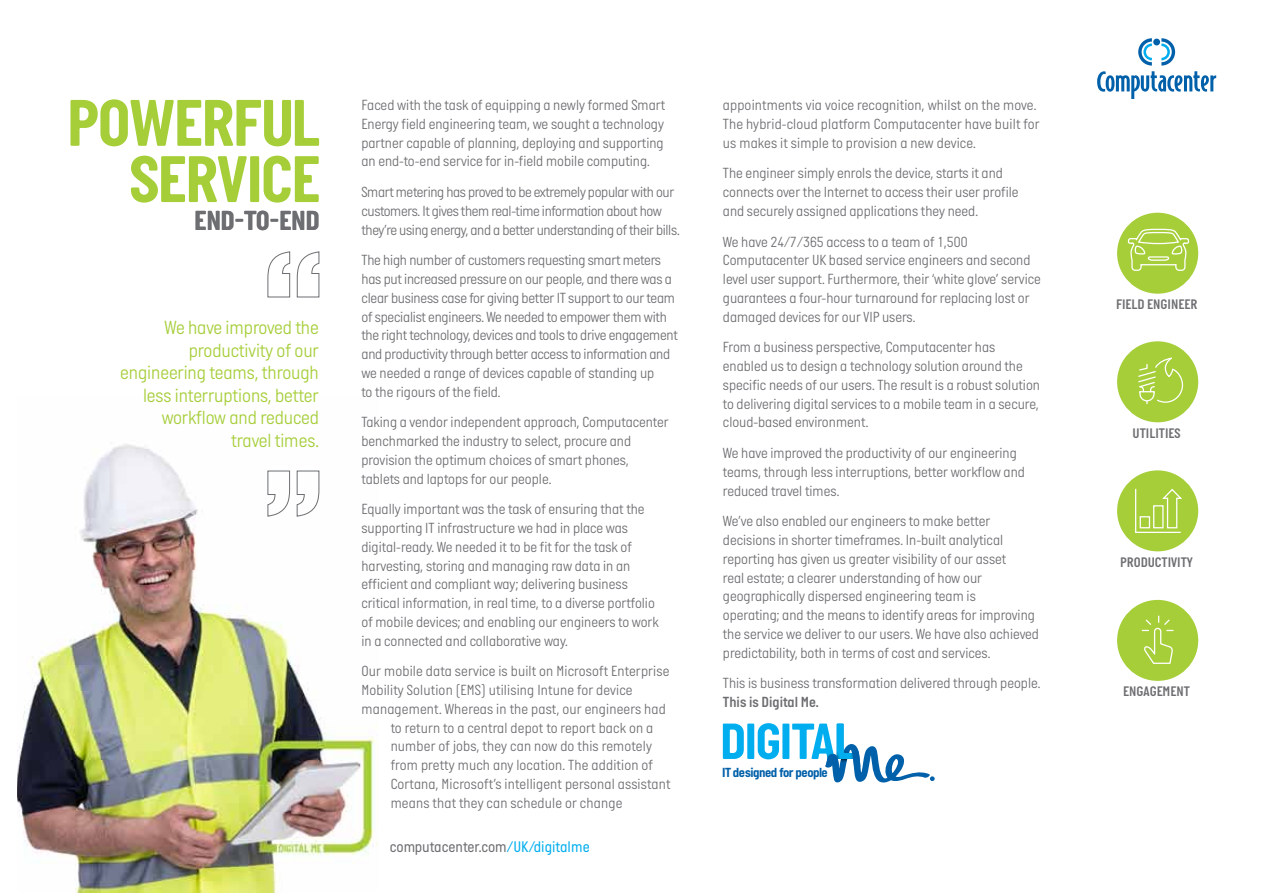
<style>
.page{position:relative;width:1263px;height:893px;background:#fff}
.page>*{position:absolute;margin:0;border:0;box-sizing:border-box;transform-origin:0 0}
.t1{font:700 67.5px/56.2px "Italian Plate No One";letter-spacing:-.02em;color:#a6ce39;text-align:right}
.t2{font:700 28.2px "Italian Plate No One";letter-spacing:-.02em;color:#6d6e71}
.t3{font:300 19.5px/22.5px "Italian Plate No One";letter-spacing:-.005em;color:#a6ce39;text-align:right}
.t4{font:15.75px "Italian Plate No One";color:#6d6e71}
.t5{font:300 15px/18.8px "Italian Plate No One";color:#6d6e71}
.t6{font:300 15px/18.8px "Italian Plate No One";letter-spacing:-.025em;color:#6d6e71}
.t7{font:15px "Italian Plate No One D Bd";color:#6d6e71}
.t8{font:14.1px "Italian Plate No One D Bd";color:#6d6e71}
.t9{font:700 13.5px "Italian Plate No One";letter-spacing:-.04em;color:#0060a9}
.s1{color:#00aeef}
</style>
<div class="page">
<img style="left:17px;top:444px;width:361px;height:449px">
<svg style="left:267px;top:251px;width:53px;height:47px"></svg>
<svg style="left:267px;top:470px;width:53px;height:47px"></svg>
<svg style="left:723px;top:724px;width:21px;height:35px"></svg>
<div style="left:747px;top:724px;width:7px;height:35px;background:#00aeef"></div>
<svg style="left:758px;top:723px;width:21px;height:36px"></svg>
<div style="left:782px;top:724px;width:7px;height:35px;background:#00aeef"></div>
<svg style="left:792px;top:724px;width:143px;height:59px"></svg>
<svg style="left:1097px;top:38px;width:119px;height:61px"></svg>
<div style="left:1153px;top:39px;width:7px;height:6px;background:#0060a9;border-radius:50%"></div>
<div style="left:1117px;top:213px;width:81px;height:81px;background:#a6ce39;border-radius:50%"></div>
<div style="left:1117px;top:341px;width:81px;height:81px;background:#a6ce39;border-radius:50%"></div>
<div style="left:1117px;top:470px;width:81px;height:81px;background:#a6ce39;border-radius:50%"></div>
<div style="left:1117px;top:600px;width:81px;height:81px;background:#a6ce39;border-radius:50%"></div>
<svg style="left:1127px;top:223px;width:63px;height:48px"></svg>
<svg style="left:1138px;top:357px;width:46px;height:46px"></svg>
<svg style="left:1135px;top:488px;width:47px;height:45px"></svg>
<svg style="left:1142px;top:616px;width:31px;height:48px"></svg>
<h1 class="t1" style="left:66px;top:94px;width:255px">POWERFUL<br>SERVICE</h1>
<p class="t5" style="left:361px;top:96px;width:305px;text-align:justify">Faced with the task of equipping a newly formed Smart Energy field engineering team, we sought a technology partner capable of planning, deploying and supporting an end-to-end service for in-field mobile computing.</p>
<p class="t6" style="left:361px;top:183px;width:320px">Smart metering has proved to be extremely popular with our customers. It gives them real-time information about how they’re using energy, and a better understanding of their bills.</p>
<p class="t5" style="left:361px;top:252px;width:318px">The high number of customers requesting smart meters has put increased pressure on our people, and there was a clear business case for giving better IT support to our team of specialist engineers. We needed to empower them with the right technology, devices and tools to drive engagement and productivity through better access to information and we needed a range of devices capable of standing up<br>to the rigours of the field.</p>
<p class="t5" style="left:361px;top:414px;width:309px">Taking a vendor independent approach, Computacenter benchmarked the industry to select, procure and provision the optimum choices of smart phones, tablets and laptops for our people.</p>
<p class="t5" style="left:361px;top:501px;width:299px">Equally important was the task of ensuring that the supporting IT infrastructure we had in place was digital-ready. We needed it to be fit for the task of harvesting, storing and managing raw data in an efficient and compliant way; delivering business critical information, in real time, to a diverse portfolio of mobile devices; and enabling our engineers to work in a connected and collaborative way.</p>
<p class="t5" style="left:361px;top:663px;width:309px">Our mobile data service is built on Microsoft Enterprise</p>
<p class="t5" style="left:361px;top:681px;width:273px">Mobility Solution (EMS) utilising Intune for device</p>
<p class="t5" style="left:361px;top:700px;width:306px">management. Whereas in the past, our engineers had</p>
<p class="t5" style="left:391px;top:719px;width:264px">to return to a central depot to report back on a</p>
<p class="t5" style="left:391px;top:738px;width:263px">number of jobs, they can now do this remotely</p>
<p class="t5" style="left:391px;top:756px;width:264px">from pretty much any location. The addition of</p>
<p class="t5" style="left:391px;top:775px;width:281px">Cortana, Microsoft’s intelligent personal assistant</p>
<p class="t5" style="left:391px;top:794px;width:233px">means that they can schedule or change</p>
<h2 class="t2" style="left:194px;top:205px;width:127px">END-TO-END</h2>
<h3 class="t3" style="left:120px;top:317px;width:200px">We have improved the productivity of our engineering teams, through less interruptions, better workflow and reduced travel times.</h3>
<p class="t4" style="left:390px;top:838px;width:201px">computacenter.com<span class="s1">/UK/digitalme</span></p>
<p class="t5" style="left:723px;top:96px;width:318px">appointments via voice recognition, whilst on the move.<br>The hybrid-cloud platform Computacenter have built for us makes it simple to provision a new device.</p>
<p class="t5" style="left:723px;top:165px;width:297px">The engineer simply enrols the device, starts it and connects over the Internet to access their user profile and securely assigned applications they need.</p>
<p class="t5" style="left:723px;top:233px;width:319px">We have 24/7/365 access to a team of 1,500<br>Computacenter UK based service engineers and second level user support. Furthermore, their ‘white glove’ service guarantees a four-hour turnaround for replacing lost or damaged devices for our VIP users.</p>
<p class="t5" style="left:723px;top:339px;width:319px">From a business perspective, Computacenter has enabled us to design a technology solution around the specific needs of our users. The result is a robust solution to delivering digital services to a mobile team in a secure, cloud-based environment.</p>
<p class="t5" style="left:723px;top:444px;width:303px">We have improved the productivity of our engineering teams, through less interruptions, better workflow and reduced travel times.</p>
<p class="t5" style="left:723px;top:513px;width:318px">We’ve also enabled our engineers to make better decisions in shorter timeframes. In-built analytical reporting has given us greater visibility of our asset<br>real estate; a clearer understanding of how our geographically dispersed engineering team is<br>operating; and the means to identify areas for improving the service we deliver to our users. We have also achieved predictability, both in terms of cost and services.</p>
<p class="t5" style="left:723px;top:675px;width:319px">This is business transformation delivered through people.</p>
<p class="t7" style="left:723px;top:694px;width:97px">This is Digital Me.</p>
<p class="t9" style="left:722px;top:765px;width:107px">IT designed for people</p>
<p class="t8" style="left:1116px;top:297px;width:83px">FIELD ENGINEER</p>
<p class="t8" style="left:1132px;top:425px;width:50px">UTILITIES</p>
<p class="t8" style="left:1120px;top:554px;width:74px">PRODUCTIVITY</p>
<p class="t8" style="left:1123px;top:684px;width:68px">ENGAGEMENT</p>
</div>
